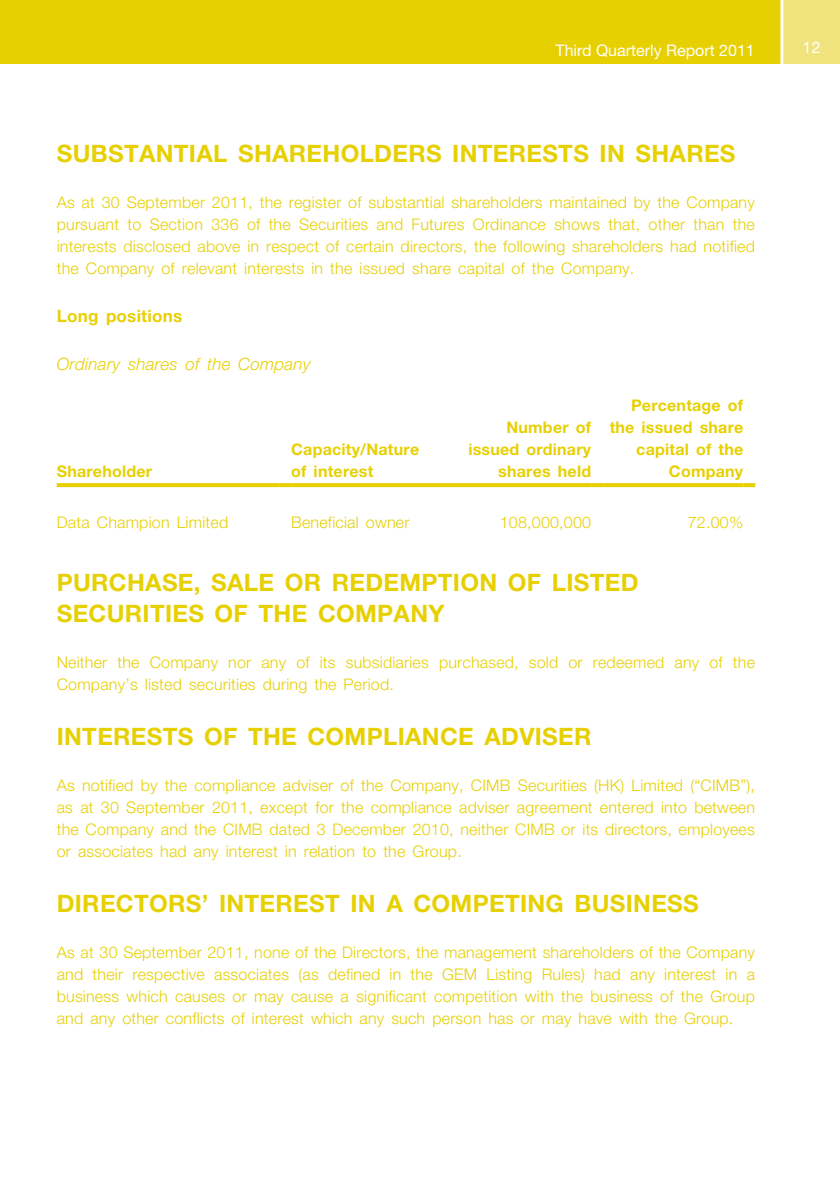
<style>
.page{position:relative;width:840px;height:1191px;background:#fff}
.page>*{position:absolute;margin:0;border:0;box-sizing:border-box;transform-origin:0 0}
.t1{font:700 24px "Helvetica Neue LT Std";letter-spacing:.015em;color:#e7d002}
.t2{font:italic 300 17px "Helvetica Neue LT Std";letter-spacing:.015em;color:#e7d002}
.t3{font:700 17px "Helvetica Neue LT Std";letter-spacing:.015em;color:#e7d002}
.t4{font:300 16px/22px "Helvetica Neue LT Std";letter-spacing:.015em;color:#e7d002;text-align:justify}
.t5{font:700 16px/22px "Helvetica Neue LT Std";letter-spacing:.015em;color:#e7d002;text-align:right}
.t6{font:16px "Helvetica Neue LT Std";color:#fff}
</style>
<div class="page">
<div style="left:0;top:0;width:839px;height:64px;background:#e7d002"></div>
<div style="left:781px;top:0;width:58px;height:64px;background:#f0e27c"></div>
<hr style="left:780px;top:0;width:2px;height:64px;background:#fff">
<svg style="left:57px;top:483px;width:222px;height:4px"></svg>
<svg style="left:279px;top:483px;width:12px;height:4px"></svg>
<svg style="left:291px;top:483px;width:147px;height:4px"></svg>
<svg style="left:438px;top:483px;width:12px;height:4px"></svg>
<svg style="left:450px;top:483px;width:140px;height:4px"></svg>
<svg style="left:590px;top:483px;width:12px;height:4px"></svg>
<svg style="left:602px;top:483px;width:140px;height:4px"></svg>
<svg style="left:742px;top:483px;width:12px;height:4px"></svg>
<p class="t6" style="left:555px;top:40px;width:201px">Third Quarterly Report 2011</p>
<p class="t6" style="left:802px;top:38px;width:20px">12</p>
<h1 class="t1" style="left:57px;top:138px;width:33px">SUBSTANTIAL</h1>
<h1 class="t1" style="left:238px;top:138px;width:34px">SHAREHOLDERS</h1>
<h1 class="t1" style="left:452px;top:138px;width:16px">INTERESTS</h1>
<h1 class="t1" style="left:599px;top:138px;width:54px">IN SHARES</h1>
<p class="t4" style="left:57px;top:191px;width:699px">As at 30 September 2011, the register of substantial shareholders maintained by the Company pursuant to Section 336 of the Securities and Futures Ordinance shows that, other than the interests disclosed above in respect of certain directors, the following shareholders had notified the Company of relevant interests in the issued share capital of the Company.</p>
<p class="t3" style="left:57px;top:305px;width:127px">LONG POSITIONS</p>
<p class="t2" style="left:57px;top:353px;width:255px">Ordinary shares of the Company</p>
<p class="t5" style="left:57px;top:460px;width:97px">SHAREHOLDER</p>
<p class="t5" style="left:291px;top:438px;width:129px;text-align:left">CAPACITY/NATURE<br>OF INTEREST</p>
<p class="t5" style="left:468px;top:416px;width:124px">NUMBER OF<br>ISSUED ORDINARY<br>SHARES HELD</p>
<p class="t5" style="left:609px;top:394px;width:135px">PERCENTAGE OF<br>THE ISSUED SHARE<br>CAPITAL OF THE<br>COMPANY</p>
<p class="t4" style="left:57px;top:510px;width:173px">Data Champion Limited</p>
<p class="t4" style="left:291px;top:510px;width:120px">Beneficial owner</p>
<p class="t4" style="left:499px;top:510px;width:93px">108,000,000</p>
<p class="t4" style="left:687px;top:510px;width:57px">72.00%</p>
<h1 class="t1" style="left:57px;top:567px;width:35px">PURCHASE</h1>
<h1 class="t1" style="left:194px;top:567px;width:50px">, SALE</h1>
<h1 class="t1" style="left:284px;top:567px;width:82px">OR REDEMPTION</h1>
<h1 class="t1" style="left:507px;top:567px;width:74px">OF LISTED</h1>
<h1 class="t1" style="left:57px;top:598px;width:32px">SECURITIES</h1>
<h1 class="t1" style="left:214px;top:598px;width:61px">OF THE</h1>
<h1 class="t1" style="left:318px;top:598px;width:38px">COMPANY</h1>
<p class="t4" style="left:57px;top:650px;width:699px">Neither the Company nor any of its subsidiaries purchased, sold or redeemed any of the<br>Company’s listed securities during the Period.</p>
<h1 class="t1" style="left:57px;top:721px;width:25px">INTERESTS</h1>
<h1 class="t1" style="left:204px;top:721px;width:61px">OF THE</h1>
<h1 class="t1" style="left:307px;top:721px;width:36px">COMPLIANCE</h1>
<h1 class="t1" style="left:484px;top:721px;width:65px">ADVISER</h1>
<p class="t4" style="left:57px;top:773px;width:699px">As notified by the compliance adviser of the Company, CIMB Securities (HK) Limited (“CIMB”), as at 30 September 2011, except for the compliance adviser agreement entered into between the Company and the CIMB dated 3 December 2010, neither CIMB or its directors, employees or associates had any interest in relation to the Group.</p>
<h1 class="t1" style="left:57px;top:888px;width:35px">DIRECTORS</h1>
<h1 class="t1" style="left:201px;top:888px;width:34px">’ INTEREST</h1>
<h1 class="t1" style="left:350px;top:888px;width:81px">IN ACOMPETING</h1>
<h1 class="t1" style="left:574px;top:888px;width:17px">BUSINESS</h1>
<p class="t4" style="left:57px;top:940px;width:699px">As at 30 September 2011, none of the Directors, the management shareholders of the Company and their respective associates (as defined in the GEM Listing Rules) had any interest in a business which causes or may cause a significant competition with the business of the Group and any other conflicts of interest which any such person has or may have with the Group.</p>
</div>
